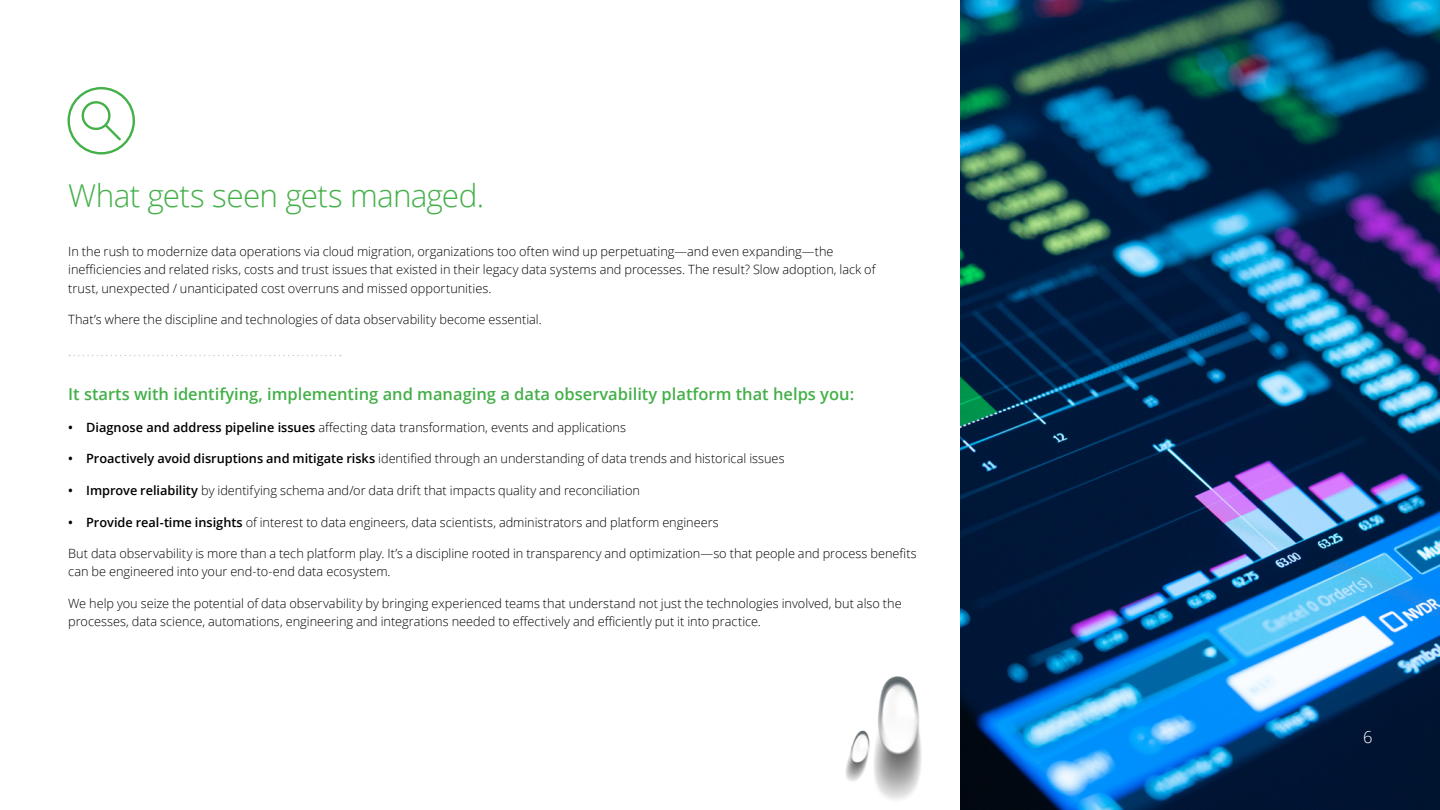
<style>
.page{position:relative;width:1440px;height:810px;background:#fff}
.page>*{position:absolute;margin:0;border:0;box-sizing:border-box;transform-origin:0 0}
.t1{font:300 31.5px "Open Sans";letter-spacing:-.025em;color:#43b048}
.t2{font:600 16.5px "Open Sans";color:#43b048}
.t3{font:300 16.5px "Open Sans";color:#fff}
.t4{font:300 12.75px/18px "Open Sans";color:#000}
.s1{font-weight:600}
</style>
<div class="page">
<img style="left:960px;top:1px;width:480px;height:808px">
<img style="left:845px;top:676px;width:77px;height:124px">
<svg style="left:69px;top:355px;width:272px;height:1px"></svg>
<svg style="left:68px;top:87px;width:67px;height:68px"></svg>
<h1 class="t1" style="left:68px;top:174px;width:417px">What gets seen gets managed.</h1>
<p class="t4" style="left:68px;top:243px;width:809px">In the rush to modernize data operations via cloud migration, organizations too often wind up perpetuating—and even expanding—the inefficiencies and related risks, costs and trust issues that existed in their legacy data systems and processes. The result? Slow adoption, lack of trust, unexpected / unanticipated cost overruns and missed opportunities.</p>
<p class="t4" style="left:68px;top:310px;width:475px">That’s where the discipline and technologies of data observability become essential.</p>
<p class="t2" style="left:68px;top:383px;width:787px">It starts with identifying, implementing and managing a data observability platform that helps you:</p>
<p class="t4" style="left:68px;top:418px;width:559px"><span class="s1">• Diagnose and address pipeline issues</span> affecting data transformation, events and applications</p>
<p class="t4" style="left:68px;top:450px;width:718px"><span class="s1">• Proactively avoid disruptions and mitigate risks</span> identified through an understanding of data trends and historical issues</p>
<p class="t4" style="left:68px;top:481px;width:573px"><span class="s1">• Improve reliability</span> by identifying schema and/or data drift that impacts quality and reconciliation</p>
<p class="t4" style="left:68px;top:513px;width:652px"><span class="s1">• Provide real-time insights</span> of interest to data engineers, data scientists, administrators and platform engineers</p>
<p class="t4" style="left:68px;top:544px;width:850px">But data observability is more than a tech platform play. It’s a discipline rooted in transparency and optimization—so that people and process benefits can be engineered into your end-to-end data ecosystem.</p>
<p class="t4" style="left:68px;top:594px;width:835px">We help you seize the potential of data observability by bringing experienced teams that understand not just the technologies involved, but also the processes, data science, automations, engineering and integrations needed to effectively and efficiently put it into practice.</p>
<p class="t3" style="left:1363px;top:725px;width:11px">6</p>
</div>
